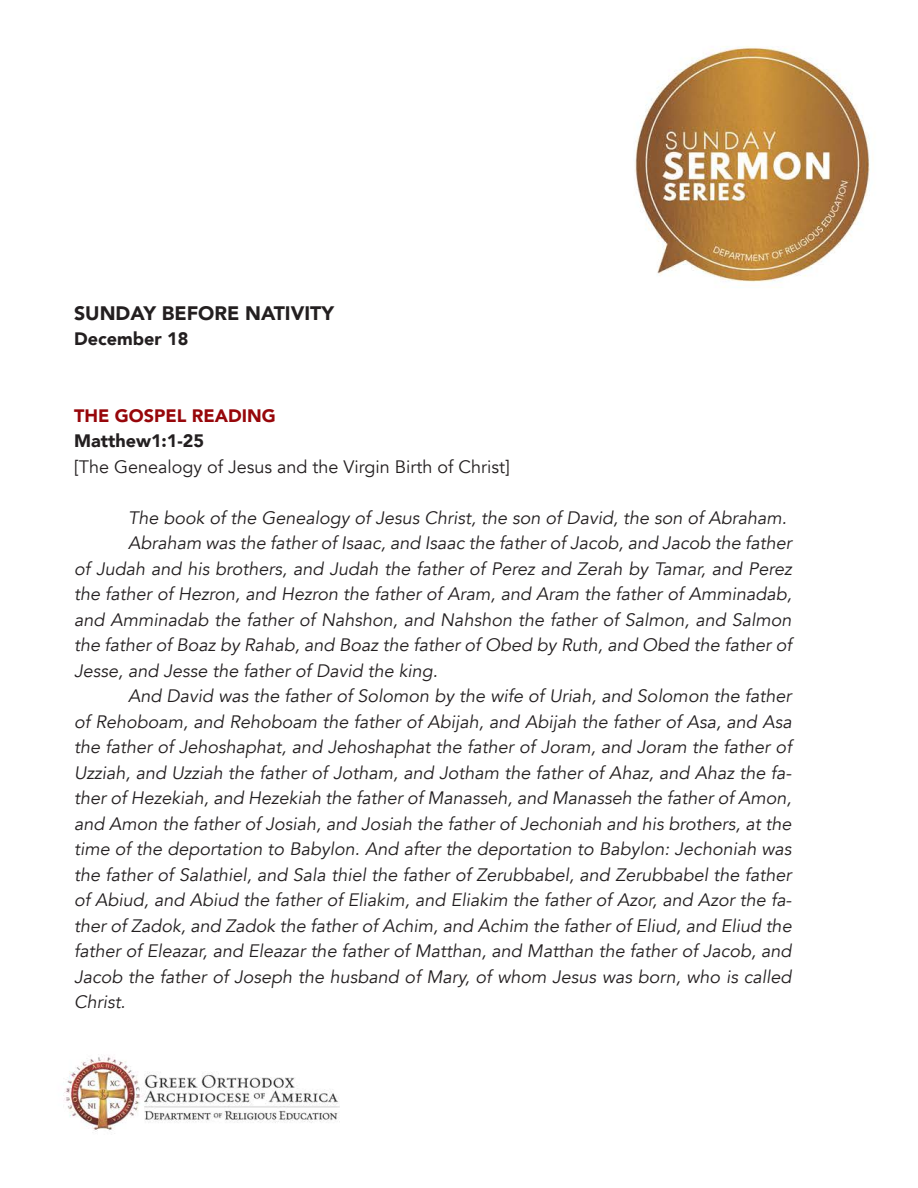
<style>
.page{position:relative;width:918px;height:1188px;background:#fff}
.page>*{position:absolute;margin:0;border:0;box-sizing:border-box;transform-origin:0 0}
.t1{font:900 19.5px "Avenir";color:#231f20}
.t2{font:italic 18px/25.5px "Avenir";color:#231f20;text-align:justify}
.t3{font:18px "Avenir";color:#231f20}
.t4{font:900 18px "Avenir";color:#231f20}
.t5{font:900 18px "Avenir";color:#97060a}
</style>
<div class="page">
<img style="left:63px;top:46px;width:807px;height:1088px">
<p class="t1" style="left:74px;top:296px;width:261px">SUNDAY BEFORE NATIVITY</p>
<p class="t4" style="left:74px;top:324px;width:116px">December 18</p>
<p class="t5" style="left:74px;top:400px;width:203px">THE GOSPEL READING</p>
<p class="t4" style="left:74px;top:426px;width:132px">Matthew1:1-25</p>
<p class="t3" style="left:74px;top:456px;width:437px">[The Genealogy of Jesus and the Virgin Birth of Christ]</p>
<p class="t2" style="left:128px;top:505px;width:660px">The book of the Genealogy of Jesus Christ, the son of David, the son of Abraham.</p>
<p class="t2" style="left:74px;top:531px;width:719px;text-indent:54px">Abraham was the father of Isaac, and Isaac the father of Jacob, and Jacob the father of Judah and his brothers, and Judah the father of Perez and Zerah by Tamar, and Perez the father of Hezron, and Hezron the father of Aram, and Aram the father of Amminadab, and Amminadab the father of Nahshon, and Nahshon the father of Salmon, and Salmon the father of Boaz by Rahab, and Boaz the father of Obed by Ruth, and Obed the father of Jesse, and Jesse the father of David the king.</p>
<p class="t2" style="left:74px;top:684px;width:719px;text-indent:54px">And David was the father of Solomon by the wife of Uriah, and Solomon the father of Rehoboam, and Rehoboam the father of Abijah, and Abijah the father of Asa, and Asa the father of Jehoshaphat, and Jehoshaphat the father of Joram, and Joram the father of Uzziah, and Uzziah the father of Jotham, and Jotham the father of Ahaz, and Ahaz the fa&shy;ther of Hezekiah, and Hezekiah the father of Manasseh, and Manasseh the father of Amon, and Amon the father of Josiah, and Josiah the father of Jechoniah and his brothers, at the time of the deportation to Babylon. And after the deportation to Babylon: Jechoniah was the father of Salathiel, and Sala thiel the father of Zerubbabel, and Zerubbabel the father of Abiud, and Abiud the father of Eliakim, and Eliakim the father of Azor, and Azor the fa&shy;ther of Zadok, and Zadok the father of Achim, and Achim the father of Eliud, and Eliud the father of Eleazar, and Eleazar the father of Matthan, and Matthan the father of Jacob, and Jacob the father of Joseph the husband of Mary, of whom Jesus was born, who is called Christ.</p>
</div>
